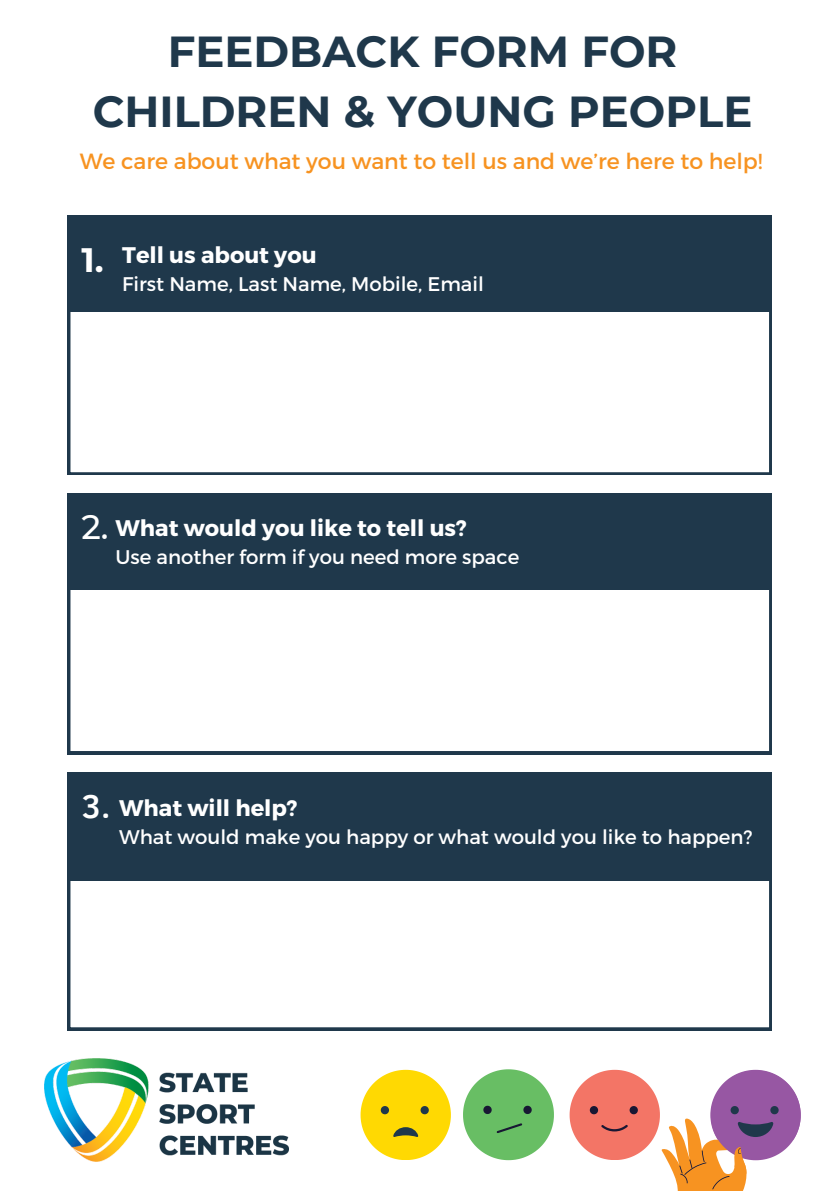
<style>
.page{position:relative;width:839px;height:1191px;background:#fff}
.page>*{position:absolute;margin:0;border:0;box-sizing:border-box;transform-origin:0 0}
.t1{font:700 43.4px/60px "Montserrat";color:#1f384b;text-align:center}
.t2{font:500 33.8px "Montserrat";color:#fff}
.t3{font:500 33.8px "Clear Sans";color:#fff}
.t4{font:700 33.8px "Montserrat";color:#fff}
.t5{font:700 22.6px "Montserrat";color:#fff}
.t6{font:22px "Montserrat";color:#f79321}
.t7{font:19.8px "Montserrat";color:#fff}
</style>
<div class="page">
<svg style="left:67px;top:312px;width:704px;height:163px"></svg>
<svg style="left:67px;top:590px;width:704px;height:164px"></svg>
<div style="left:67px;top:215px;width:705px;height:97px;background:#1f384b"></div>
<div style="left:67px;top:493px;width:705px;height:97px;background:#1f384b"></div>
<svg style="left:67px;top:880px;width:704px;height:150px"></svg>
<div style="left:67px;top:772px;width:705px;height:108px;background:#1f384b"></div>
<svg style="left:360px;top:1070px;width:90px;height:90px"></svg>
<svg style="left:569px;top:1070px;width:231px;height:121px"></svg>
<svg style="left:463px;top:1069px;width:91px;height:91px"></svg>
<img style="left:44px;top:1058px;width:245px;height:104px">
<p class="t1" style="left:93px;top:21px;width:661px">FEEDBACK FORM FOR<br>CHILDREN &amp; YOUNG PEOPLE</p>
<p class="t6" style="left:80px;top:147px;width:684px">We care about what you want to tell us and we’re here to help!</p>
<p class="t4" style="left:81px;top:239px;width:24px">1.</p>
<p class="t5" style="left:122px;top:240px;width:196px">Tell us about you</p>
<p class="t7" style="left:122px;top:271px;width:363px">First Name, Last Name, Mobile, Email</p>
<p class="t2" style="left:81px;top:506px;width:29px">2.</p>
<p class="t5" style="left:115px;top:513px;width:353px">What would you like to tell us?</p>
<p class="t7" style="left:115px;top:544px;width:405px">Use another form if you need more space</p>
<p class="t3" style="left:81px;top:782px;width:31px">3.</p>
<p class="t5" style="left:119px;top:793px;width:180px">What will help?</p>
<h3 class="t7" style="left:119px;top:824px;width:634px">What would make you happy or what would you like to happen?</h3>
</div>
